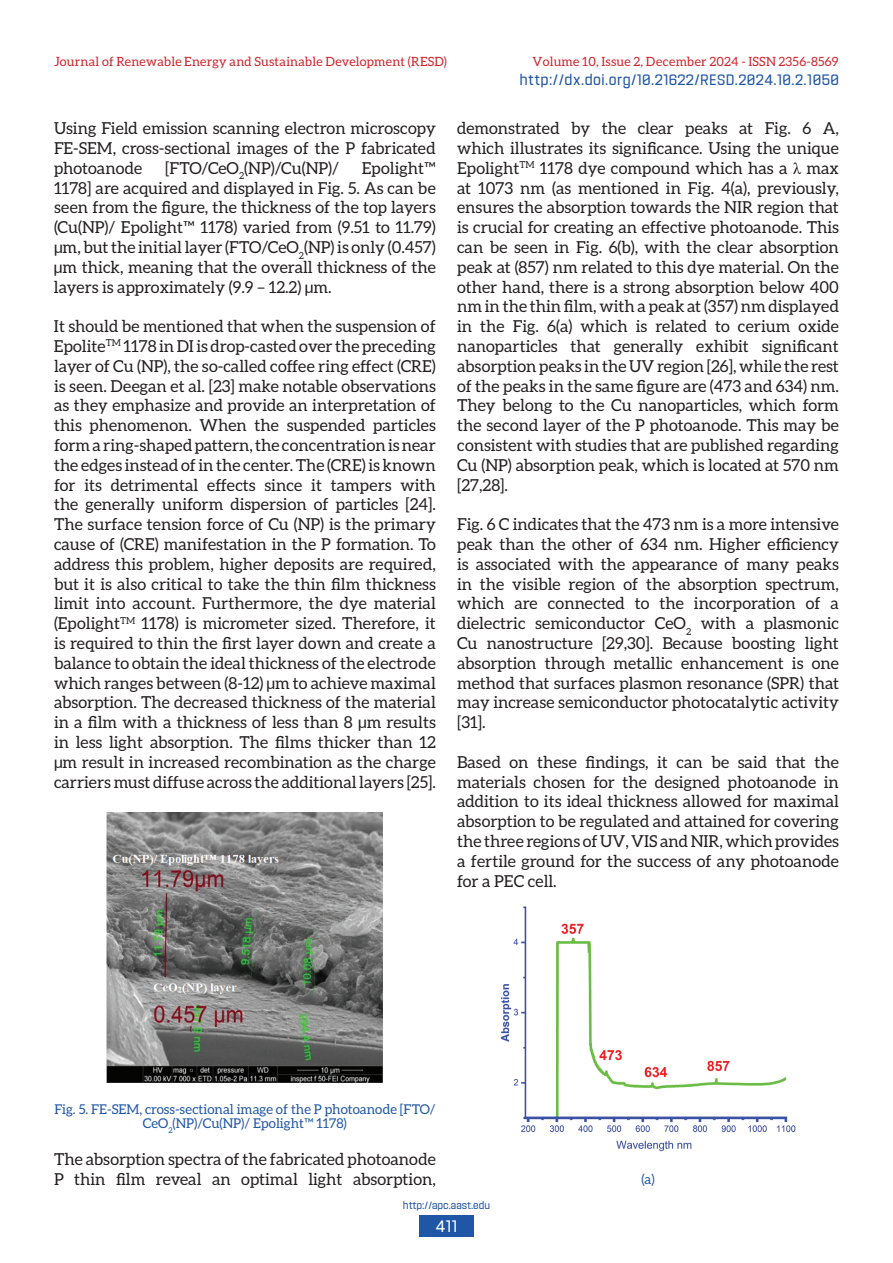
<style>
.page{position:relative;width:893px;height:1263px;background:#fff}
.page>*{position:absolute;margin:0;border:0;box-sizing:border-box;transform-origin:0 0}
.t1{font:16.5px/19.8px "Aleo";color:#231f20;text-align:justify}
.t2{font:semi-condensed 16.5px "Navine Demo";color:#fff}
.t3{font:semi-condensed 15px "Navine Demo";letter-spacing:.03em;color:#2056a6}
.t4{font:13.5px/14.5px "Aleo";color:#2056a6;text-align:center}
.t5{font:12.75px "Aleo";letter-spacing:.02em;color:#d1232a}
.t6{font:semi-condensed 10.5px "Navine Demo";color:#2056a6}
.s1{font-family:"Times New Roman"}
</style>
<div class="page">
<div style="left:419px;top:1215px;width:54px;height:21px;background:#2056a6"></div>
<img style="left:107px;top:812px;width:276px;height:270px">
<img style="left:500px;top:906px;width:296px;height:246px">
<p class="t5" style="left:54px;top:54px;width:394px">Journal of Renewable Energy and Sustainable Development (RESD)</p>
<p class="t5" style="left:532px;top:54px;width:308px">Volume 10, Issue 2, December 2024 - ISSN 2356-8569</p>
<p class="t1" style="left:54px;top:118px;width:383px">Using Field emission scanning electron microscopy FE-SEM, cross-sectional images of the P fabricated photoanode</p>
<p class="t1" style="left:165px;top:158px;width:176px">[FTO/CeO<sub>2</sub>(NP)/Cu(NP)/</p>
<p class="t1" style="left:54px;top:158px;width:383px;text-indent:308px">Epolight™ 1178] are acquired and displayed in Fig. 5. As can be seen from the figure, the thickness of the top layers (Cu(NP)/ Epolight™ 1178) varied from (9.51 to 11.79) μm, but the initial layer (FTO/CeO<sub>2</sub>(NP) is only (0.457) μm thick, meaning that the overall thickness of the layers is approximately (9.9 – 12.2) μm.</p>
<p class="t1" style="left:54px;top:316px;width:383px">It should be mentioned that when the suspension of Epolite<sup>TM</sup> 1178 in DI is drop-casted over the preceding layer of Cu (NP), the so-called coffee ring effect (CRE) is seen. Deegan et al. [23] make notable observations as they emphasize and provide an interpretation of this phenomenon. When the suspended particles form a ring-shaped pattern, the concentration is near the edges instead of in the center. The (CRE) is known for its detrimental effects since it tampers with the generally uniform dispersion of particles [24].<br>The surface tension force of Cu (NP) is the primary cause of (CRE) manifestation in the P formation. To address this problem, higher deposits are required, but it is also critical to take the thin film thickness limit into account. Furthermore, the dye material (Epolight<sup>TM</sup> 1178) is micrometer sized. Therefore, it is required to thin the first layer down and create a balance to obtain the ideal thickness of the electrode which ranges between (8-12) μm to achieve maximal absorption. The decreased thickness of the material in a film with a thickness of less than 8 µm results in less light absorption. The films thicker than 12 µm result in increased recombination as the charge carriers must diffuse across the additional layers [25].</p>
<p class="t3" style="left:520px;top:72px;width:321px">http://dx.doi.org/10.21622/RESD.2024.10.2.1050</p>
<p class="t1" style="left:457px;top:118px;width:383px">demonstrated by the clear peaks at Fig. 6 A, which illustrates its significance. Using the unique Epolight<sup>TM</sup> 1178 dye compound which has a <span class="s1">λ</span> max at 1073 nm (as mentioned in Fig. 4(a), previously, ensures the absorption towards the NIR region that is crucial for creating an effective photoanode. This can be seen in Fig. 6(b), with the clear absorption peak at (857) nm related to this dye material. On the other hand, there is a strong absorption below 400 nm in the thin film, with a peak at (357) nm displayed in the Fig. 6(a) which is related to cerium oxide nanoparticles that generally exhibit significant absorption peaks in the UV region [26], while the rest of the peaks in the same figure are (473 and 634) nm.<br>They belong to the Cu nanoparticles, which form the second layer of the P photoanode. This may be consistent with studies that are published regarding Cu (NP) absorption peak, which is located at 570 nm [27,28].</p>
<p class="t1" style="left:457px;top:514px;width:383px">Fig. 6 C indicates that the 473 nm is a more intensive peak than the other of 634 nm. Higher efficiency is associated with the appearance of many peaks in the visible region of the absorption spectrum, which are connected to the incorporation of a dielectric semiconductor CeO<sub>2</sub> with a plasmonic Cu nanostructure [29,30]. Because boosting light absorption through metallic enhancement is one method that surfaces plasmon resonance (SPR) that may increase semiconductor photocatalytic activity [31].</p>
<p class="t1" style="left:457px;top:752px;width:383px">Based on these findings, it can be said that the materials chosen for the designed photoanode in addition to its ideal thickness allowed for maximal absorption to be regulated and attained for covering the three regions of UV, VIS and NIR, which provides a fertile ground for the success of any photoanode for a PEC cell.</p>
<p class="t4" style="left:54px;top:1101px;width:383px">Fig. 5. FE-SEM, cross-sectional image of the P photoanode [FTO/<br>CeO<sub>2</sub>(NP)/Cu(NP)/ Epolight™ 1178)</p>
<p class="t1" style="left:54px;top:1149px;width:383px">The absorption spectra of the fabricated photoanode<br>P thin film reveal an optimal light absorption,</p>
<p class="t4" style="left:641px;top:1171px;width:15px">(a)</p>
<p class="t6" style="left:403px;top:1200px;width:89px">http://apc.aast.edu</p>
<p class="t2" style="left:436px;top:1217px;width:23px">411</p>
</div>
